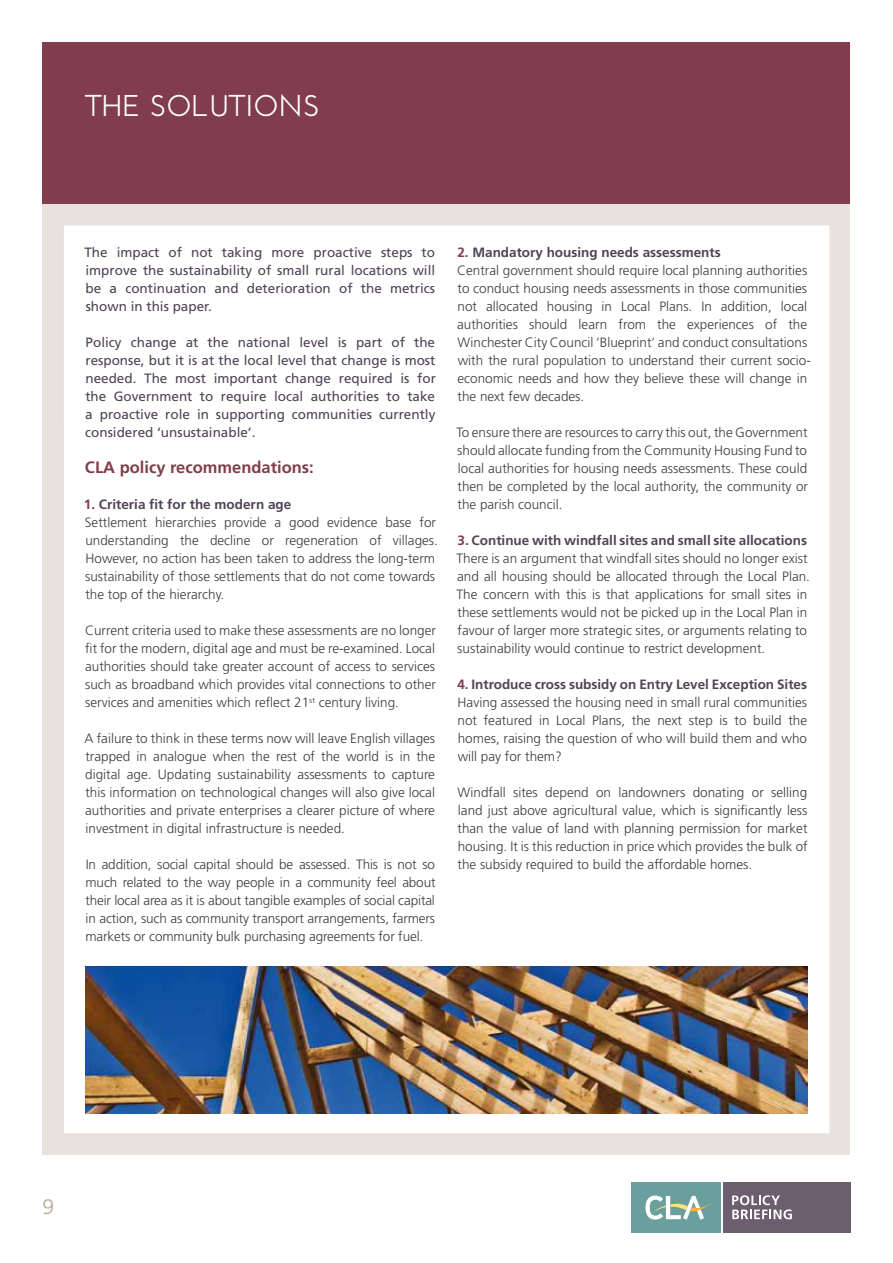
<style>
.page{position:relative;width:893px;height:1263px;background:#fff}
.page>*{position:absolute;margin:0;border:0;box-sizing:border-box;transform-origin:0 0}
.t1{font:600 30px "Josefin Sans";color:#fff}
.t2{font:300 21px "Frutiger";color:#b0a891}
.t3{font:700 16.5px "Frutiger";color:#813d4c}
.t4{font:300 13.5px/18px "Frutiger";color:#3c3c3b;text-align:justify}
.t5{font:13.5px/18px "Frutiger";color:#504355;text-align:justify}
.s1{font-weight:700;color:#813d4c}
.s2{font-weight:700;color:#504355}
</style>
<div class="page">
<div style="left:43px;top:204px;width:807px;height:950px;background:#e7e3dc"></div>
<div style="left:64px;top:225px;width:765px;height:908px;background:#fff"></div>
<div style="left:43px;top:43px;width:807px;height:161px;background:#813d4c"></div>
<div style="left:631px;top:1182px;width:90px;height:51px;background:#6b9f9d"></div>
<div style="left:723px;top:1182px;width:127px;height:51px;background:#6c5e6e"></div>
<svg style="left:645px;top:1195px;width:66px;height:25px"></svg>
<svg style="left:732px;top:1195px;width:60px;height:24px"></svg>
<img style="left:85px;top:966px;width:723px;height:148px">
<h1 class="t1" style="left:85px;top:88px;width:236px">THE SOLUTIONS</h1>
<p class="t5" style="left:84px;top:243px;width:352px">The impact of not taking more proactive steps to improve the sustainability of small rural locations will be a continuation and deterioration of the metrics shown in this paper.</p>
<p class="t5" style="left:85px;top:333px;width:352px">Policy change at the national level is part of the response, but it is at the local level that change is most needed. The most important change required is for the Government to require local authorities to take a proactive role in supporting communities currently considered ‘unsustainable’.</p>
<p class="t3" style="left:85px;top:458px;width:230px">CLA policy recommendations:</p>
<p class="t4" style="left:84px;top:495px;width:355px;text-align:left"><span class="s1">1.</span> <span class="s2">Criteria fit for the modern age<br></span>Settlement hierarchies provide a good evidence base for understanding the decline or regeneration of villages.<br>However, no action has been taken to address the long-term sustainability of those settlements that do not come towards the top of the hierarchy.</p>
<p class="t4" style="left:85px;top:621px;width:352px">Current criteria used to make these assessments are no longer fit for the modern, digital age and must be re-examined. Local authorities should take greater account of access to services such as broadband which provides vital connections to other services and amenities which reflect 21<sup>st</sup> century living.</p>
<p class="t4" style="left:85px;top:729px;width:352px">A failure to think in these terms now will leave English villages trapped in analogue when the rest of the world is in the digital age. Updating sustainability assessments to capture this information on technological changes will also give local authorities and private enterprises a clearer picture of where investment in digital infrastructure is needed.</p>
<p class="t4" style="left:85px;top:855px;width:352px">In addition, social capital should be assessed. This is not so much related to the way people in a community feel about their local area as it is about tangible examples of social capital in action, such as community transport arrangements, farmers markets or community bulk purchasing agreements for fuel.</p>
<p class="t4" style="left:457px;top:243px;width:355px;text-align:left"><span class="s1">2.</span> <span class="s2">Mandatory housing needs assessments<br></span>Central government should require local planning authorities to conduct housing needs assessments in those communities not allocated housing in Local Plans. In addition, local authorities should learn from the experiences of the Winchester City Council ‘Blueprint’ and conduct consultations with the rural population to understand their current socio&shy;economic needs and how they believe these will change in the next few decades.</p>
<p class="t4" style="left:456px;top:423px;width:353px">To ensure there are resources to carry this out, the Government should allocate funding from the Community Housing Fund to local authorities for housing needs assessments. These could then be completed by the local authority, the community or the parish council.</p>
<p class="t4" style="left:456px;top:531px;width:355px;text-align:left"><span class="s1">3.</span> <span class="s2">Continue with windfall sites and small site allocations </span>There is an argument that windfall sites should no longer exist and all housing should be allocated through the Local Plan.<br>The concern with this is that applications for small sites in these settlements would not be picked up in the Local Plan in favour of larger more strategic sites, or arguments relating to sustainability would continue to restrict development.</p>
<p class="t4" style="left:457px;top:675px;width:351px"><span class="s1">4.</span> <span class="s2">Introduce cross subsidy on Entry Level Exception Sites </span>Having assessed the housing need in small rural communities not featured in Local Plans, the next step is to build the homes, raising the question of who will build them and who will pay for them?</p>
<p class="t4" style="left:457px;top:783px;width:352px">Windfall sites depend on landowners donating or selling land just above agricultural value, which is significantly less than the value of land with planning permission for market housing. It is this reduction in price which provides the bulk of the subsidy required to build the affordable homes.</p>
<h2 class="t2" style="left:43px;top:1194px;width:13px">9</h2>
</div>
